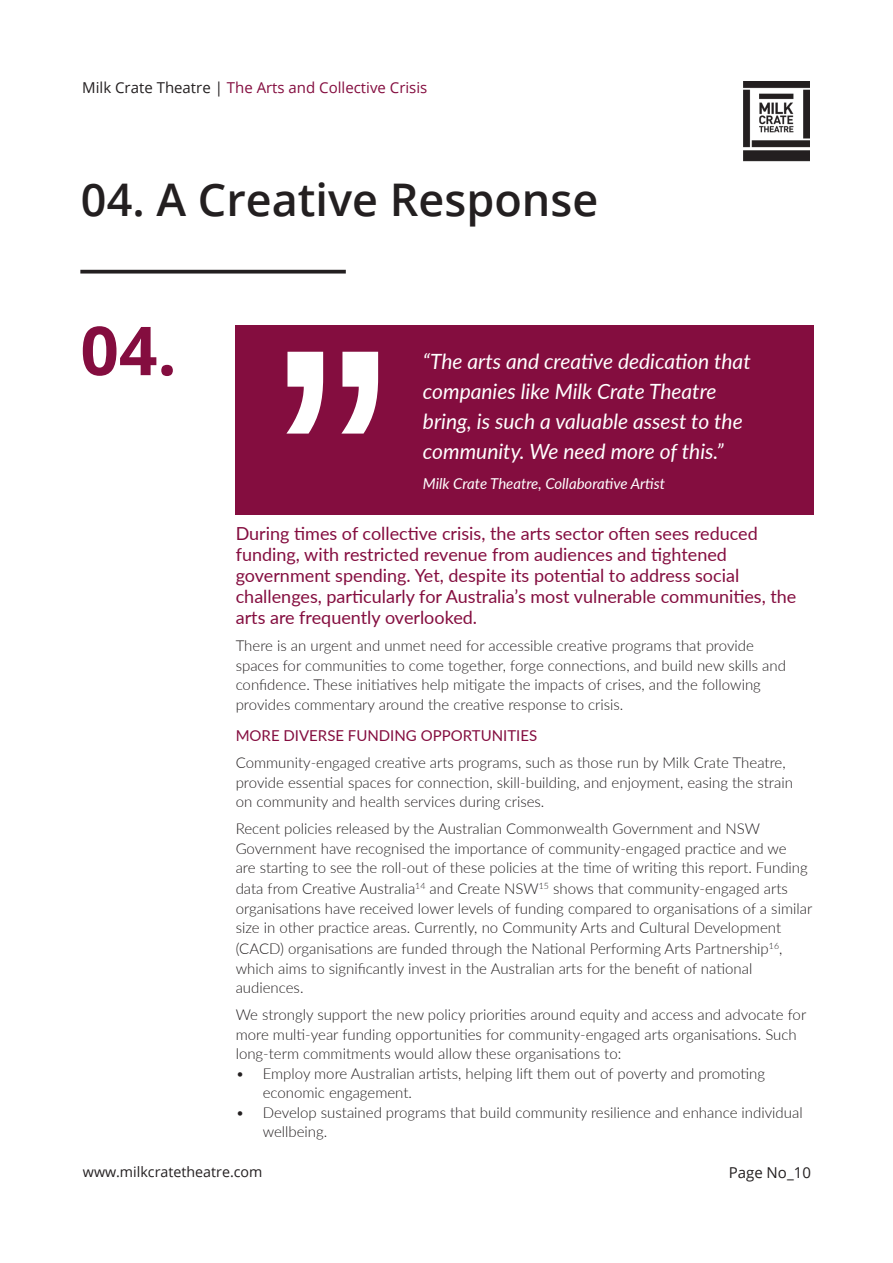
<style>
.page{position:relative;width:893px;height:1263px;background:#fff}
.page>*{position:absolute;margin:0;border:0;box-sizing:border-box;transform-origin:0 0}
._45pt_Size_Align_Left{font:700 67.5px "Open Sans";color:#840d3f}
._30pt_Size_Align_Left{font:600 45px "Open Sans";color:#231f20}
._10pt_Size_Align_Left{font:italic 21px/30px "Lato";color:#fff}
._10pt_Size_Align_Left-2{font:18px/21px "Lato";color:#840d3f}
._10pt_Size_Align_Left-3{font:300 15px/19.5px "Lato";color:#231f20}
.t1{font:15px "Open Sans";color:#840d3f}
._10pt_Size_Align_Left-4{font:italic 15px "Lato";color:#fff}
._10pt_Size_Align_Left-5{font:15px "Lato";color:#840d3f}
.t2{font:15px "Open Sans";color:#231f20}
.t3{font:14.25px "Open Sans";color:#231f20}
.s1{color:#231f20}
</style>
<div class="page">
<img style="left:744px;top:81px;width:66px;height:81px">
<svg style="left:80px;top:270px;width:266px;height:4px"></svg>
<div style="left:235px;top:325px;width:578px;height:189px;background:#840d3f"></div>
<svg style="left:286px;top:352px;width:92px;height:82px"></svg>
<p class="t1" style="left:82px;top:77px;width:347px"><span class="s1">Milk Crate Theatre |</span> The Arts and Collective Crisis</p>
<p class="_30pt_Size_Align_Left" style="left:81px;top:169px;width:519px">04. A Creative Response</p>
<p class="_45pt_Size_Align_Left" style="left:80px;top:303px;width:98px">04.</p>
<p class="_10pt_Size_Align_Left" style="left:423px;top:345px;width:329px">“The arts and creative dedication that companies like Milk Crate Theatre bring, is such a valuable assest to the community. We need more of this.”</p>
<p class="_10pt_Size_Align_Left-4" style="left:423px;top:472px;width:244px">Milk Crate Theatre, Collaborative Artist</p>
<p class="_10pt_Size_Align_Left-2" style="left:236px;top:522px;width:562px">During times of collective crisis, the arts sector often sees reduced funding, with restricted revenue from audiences and tightened government spending. Yet, despite its potential to address social challenges, particularly for Australia’s most vulnerable communities, the arts are frequently overlooked.</p>
<p class="_10pt_Size_Align_Left-3" style="left:236px;top:635px;width:552px">There is an urgent and unmet need for accessible creative programs that provide spaces for communities to come together, forge connections, and build new skills and confidence. These initiatives help mitigate the impacts of crises, and the following provides commentary around the creative response to crisis.</p>
<p class="_10pt_Size_Align_Left-5" style="left:236px;top:725px;width:303px">MORE DIVERSE FUNDING OPPORTUNITIES</p>
<p class="_10pt_Size_Align_Left-3" style="left:236px;top:752px;width:559px">Community-engaged creative arts programs, such as those run by Milk Crate Theatre, provide essential spaces for connection, skill-building, and enjoyment, easing the strain on community and health services during crises.</p>
<p class="_10pt_Size_Align_Left-3" style="left:236px;top:818px;width:574px">Recent policies released by the Australian Commonwealth Government and NSW<br>Government have recognised the importance of community-engaged practice and we are starting to see the roll-out of these policies at the time of writing this report. Funding</p>
<p class="_10pt_Size_Align_Left-3" style="left:236px;top:878px;width:578px">data from Creative Australia<sup>14</sup> and Create NSW<sup>15</sup> shows that community-engaged arts organisations have received lower levels of funding compared to organisations of a similar size in other practice areas. Currently, no Community Arts and Cultural Development</p>
<p class="_10pt_Size_Align_Left-3" style="left:236px;top:938px;width:548px">(CACD) organisations are funded through the National Performing Arts Partnership<sup>16</sup>, which aims to significantly invest in the Australian arts for the benefit of national audiences.</p>
<p class="_10pt_Size_Align_Left-3" style="left:236px;top:1004px;width:572px">We strongly support the new policy priorities around equity and access and advocate for more multi-year funding opportunities for community-engaged arts organisations. Such long-term commitments would allow these organisations to:</p>
<p class="_10pt_Size_Align_Left-3" style="left:263px;top:1063px;width:504px;text-indent:-27px">• Employ more Australian artists, helping lift them out of poverty and promoting economic engagement.</p>
<p class="_10pt_Size_Align_Left-3" style="left:263px;top:1102px;width:541px;text-indent:-27px">• Develop sustained programs that build community resilience and enhance individual wellbeing.</p>
<p class="t3" style="left:83px;top:1162px;width:181px">www.milkcratetheatre.com</p>
<p class="t2" style="left:729px;top:1162px;width:84px">Page No_10</p>
</div>
